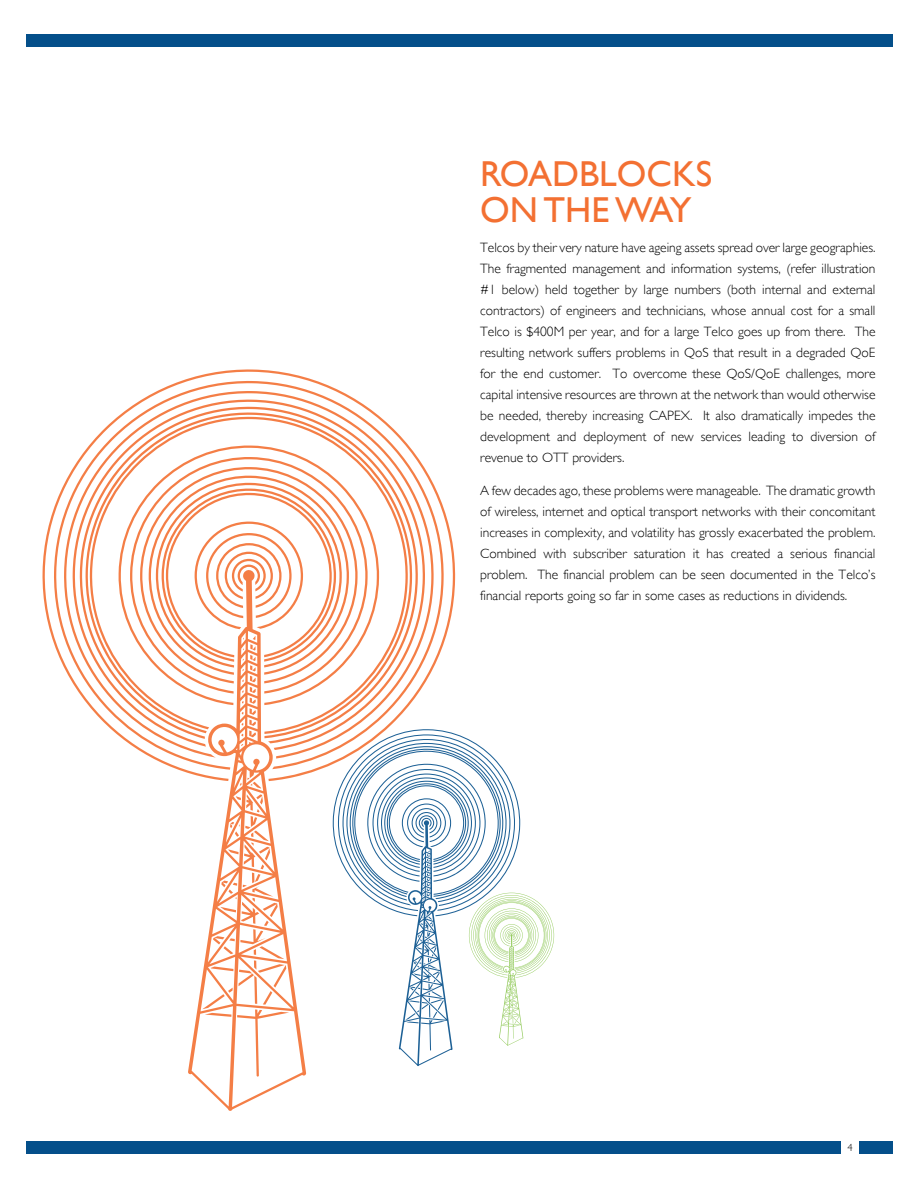
<style>
.page{position:relative;width:918px;height:1188px;background:#fff}
.page>*{position:absolute;margin:0;border:0;box-sizing:border-box;transform-origin:0 0}
.t1{font:36px/36px "Gill Sans";color:#f37032}
.t2{font:300 13.5px/21px "Gill Sans";color:#000;text-align:justify}
.t3{font:300 10.5px "Gill Sans";color:#000}
</style>
<div class="page">
<div style="left:26px;top:34px;width:866px;height:13px;background:#044f8a"></div>
<div style="left:26px;top:1141px;width:866px;height:13px;background:#044f8a"></div>
<div style="left:841px;top:1141px;width:17px;height:13px;background:#fff"></div>
<svg style="left:42px;top:369px;width:414px;height:742px"></svg>
<svg style="left:521px;top:893px;width:33px;height:146px"></svg>
<svg style="left:332px;top:729px;width:189px;height:337px"></svg>
<h1 class="t1" style="left:480px;top:157px;width:233px">ROADBLOCKS<br>ON THE WAY</h1>
<p class="t2" style="left:480px;top:237px;width:397px">Telcos by their very nature have ageing assets spread over large geographies.<br>The fragmented management and information systems, (refer illustration #1 below) held together by large numbers (both internal and external contractors) of engineers and technicians, whose annual cost for a small Telco is $400M per year, and for a large Telco goes up from there. The resulting network suffers problems in QoS that result in a degraded QoE for the end customer. To overcome these QoS/QoE challenges, more capital intensive resources are thrown at the network than would otherwise be needed, thereby increasing CAPEX. It also dramatically impedes the development and deployment of new services leading to diversion of revenue to OTT providers.</p>
<p class="t2" style="left:480px;top:480px;width:397px">A few decades ago, these problems were manageable. The dramatic growth of wireless, internet and optical transport networks with their concomitant increases in complexity, and volatility has grossly exacerbated the problem.<br>Combined with subscriber saturation it has created a serious financial problem. The financial problem can be seen documented in the Telco’s financial reports going so far in some cases as reductions in dividends.</p>
<p class="t3" style="left:847px;top:1142px;width:7px">4</p>
</div>
